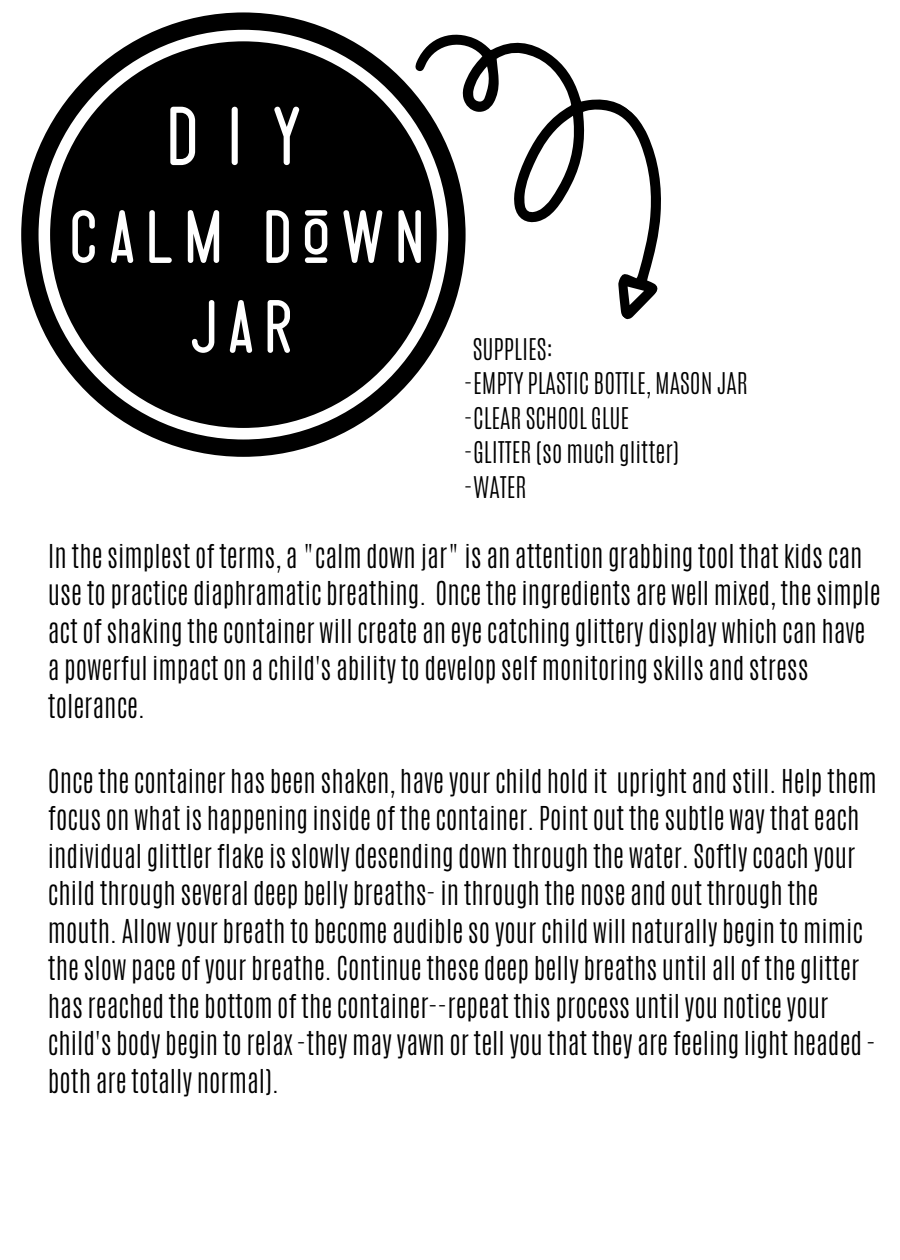
<style>
.page{position:relative;width:900px;height:1260px;background:#fff}
.page>*{position:absolute;margin:0;border:0;box-sizing:border-box;transform-origin:0 0}
.t1{font:105px "Aswatama";color:#fff}
.t2{font:95px/90px "Aswatama";letter-spacing:.13em;color:#fff;text-align:center}
.t3{font:300 27.5px/37.5px "Antonio";color:#000}
.t4{font:300 25px/34.5px "Antonio";color:#000}
</style>
<div class="page">
<svg style="left:21px;top:12px;width:426px;height:445px"></svg>
<div style="left:50px;top:41px;width:387px;height:387px;background:#000;border-radius:50%"></div>
<svg style="left:372px;top:12px;width:289px;height:312px"></svg>
<h1 class="t1" style="left:170px;top:74px;width:135px">DIY</h1>
<h2 class="t2" style="left:72px;top:188px;width:354px">Calm down<br>JAR</h2>
<p class="t4" style="left:465px;top:332px;width:285px;text-indent:8px">SUPPLIES:<br>-EMPTY PLASTIC BOTTLE, MASON JAR -CLEAR SCHOOL GLUE<br>-GLITTER (so much glitter)<br>-WATER</p>
<p class="t3" style="left:48px;top:537px;width:834px">In the simplest of terms, a "calm down jar" is an attention grabbing tool that kids can use to practice diaphramatic breathing. Once the ingredients are well mixed, the simple act of shaking the container will create an eye catching glittery display which can have a powerful impact on a child's ability to develop self monitoring skills and stress tolerance.</p>
<p class="t3" style="left:48px;top:762px;width:830px">Once the container has been shaken, have your child hold it upright and still. Help them focus on what is happening inside of the container. Point out the subtle way that each individual glittler flake is slowly desending down through the water. Softly coach your child through several deep belly breaths- in through the nose and out through the mouth. Allow your breath to become audible so your child will naturally begin to mimic the slow pace of your breathe. Continue these deep belly breaths until all of the glitter has reached the bottom of the container--repeat this process until you notice your child's body begin to relax -they may yawn or tell you that they are feeling light headed - both are totally normal).</p>
</div>
